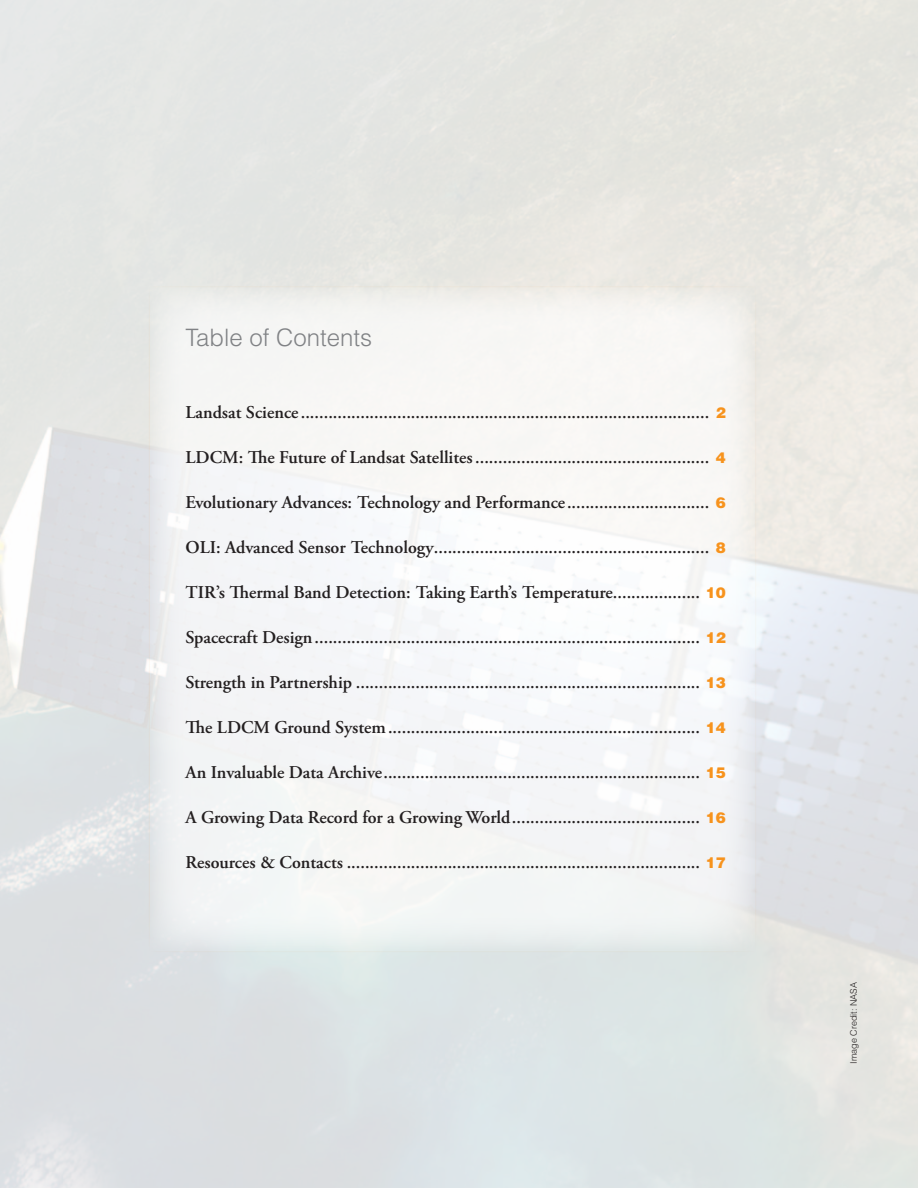
<style>
.page{position:relative;width:918px;height:1188px;background:#fff}
.page>*{position:absolute;margin:0;border:0;box-sizing:border-box;transform-origin:0 0}
.TOC_title{font:300 24px "Helvetica LT Std";color:#808285}
.t1{font:600 18px "Adobe Garamond Pro";color:#231f20}
.t2{font:300 9px "Helvetica LT Std";color:#231f20}
.s1{font-family:"Helvetica LT Std";font-weight:900;font-size:15px;color:#f7931d}
</style>
<div class="page">
<div style="left:148px;top:286px;width:609px;height:667px;background:#f5f6f5"></div>
<h3 class="TOC_title" style="left:186px;top:322px;width:188px">Table of Contents</h3>
<p class="t1" style="left:186px;top:401px;width:542px">Landsat Science ......................................................................................... <span class="s1">2</span></p>
<p class="t1" style="left:186px;top:446px;width:542px">LDCM: The Future of Landsat Satellites................................................... <span class="s1">4</span></p>
<p class="t1" style="left:186px;top:491px;width:542px">Evolutionary Advances: Technology and Performance............................... <span class="s1">6</span></p>
<p class="t1" style="left:186px;top:536px;width:542px">OLI: Advanced Sensor Technology............................................................ <span class="s1">8</span></p>
<p class="t1" style="left:186px;top:581px;width:542px">TIR’s Thermal Band Detection: Taking Earth’s Temperature................... <span class="s1">10</span></p>
<p class="t1" style="left:186px;top:626px;width:542px">Spacecraft Design.................................................................................... <span class="s1">12</span></p>
<p class="t1" style="left:186px;top:671px;width:542px">Strength in Partnership ........................................................................... <span class="s1">13</span></p>
<p class="t1" style="left:186px;top:716px;width:542px">The LDCM Ground System.................................................................... <span class="s1">14</span></p>
<p class="t1" style="left:186px;top:761px;width:542px">An Invaluable Data Archive..................................................................... <span class="s1">15</span></p>
<p class="t1" style="left:186px;top:806px;width:542px">A Growing Data Record for a Growing World......................................... <span class="s1">16</span></p>
<p class="t1" style="left:186px;top:851px;width:542px">Resources &amp; Contacts ............................................................................. <span class="s1">17</span></p>
<p class="t2" style="left:848px;top:1064px;width:83px;rotate:-90deg">Image Credit: NASA</p>
</div>
